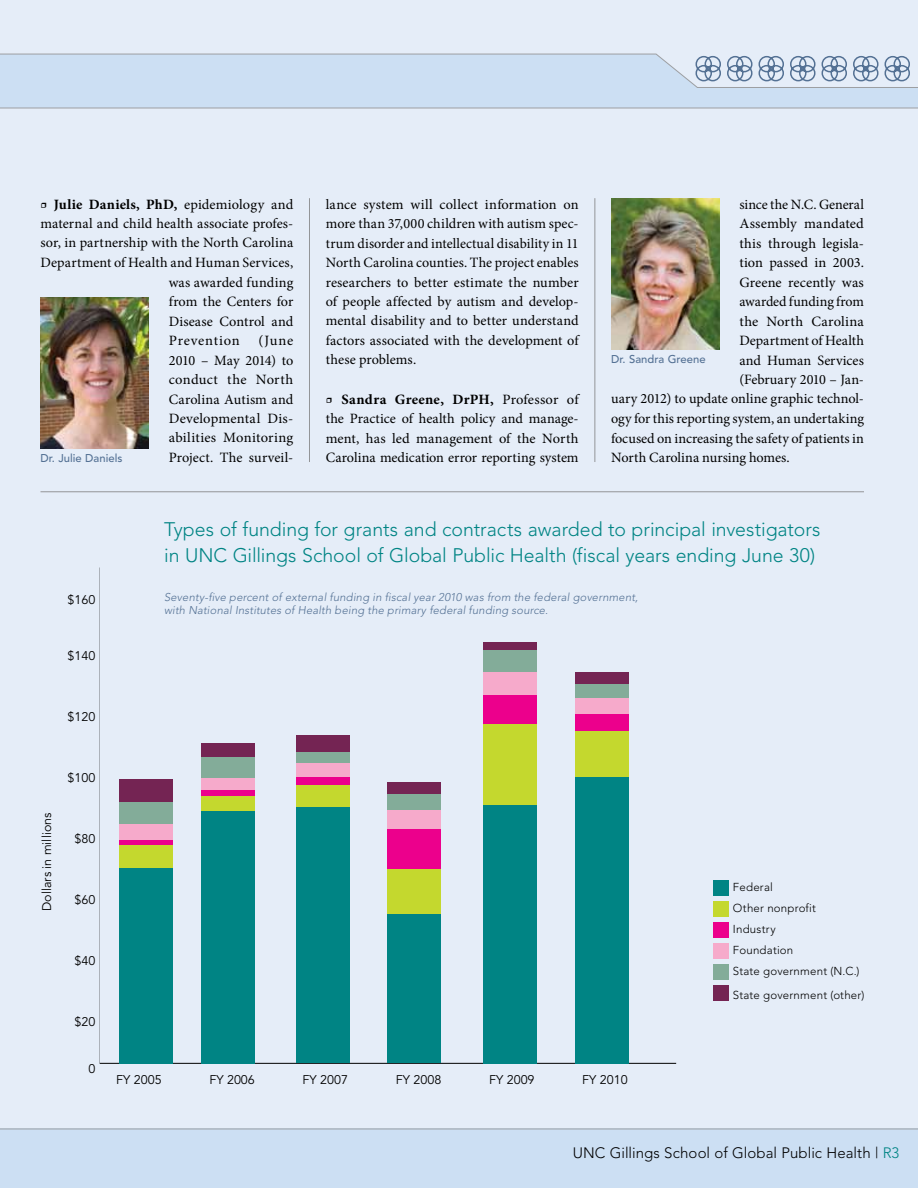
<style>
.page{position:relative;width:918px;height:1188px;background:#e5edf8}
.page>*{position:absolute;margin:0;border:0;box-sizing:border-box;transform-origin:0 0}
.t1{font:300 19.5px/25.5px "Avenir";letter-spacing:-.005em;color:#008484}
.t2{font:300 15px "Avenir";letter-spacing:.005em;color:#000}
.t3{font:14.25px/19.5px "Minion Pro";letter-spacing:.005em;color:#000;text-align:justify}
.t4{font:700 14.25px "Minion Pro";letter-spacing:.015em;color:#000}
.t5{font:14.25px "Minion Pro";letter-spacing:.025em;color:#000}
.t6{font:14.25px "Minion Pro";letter-spacing:.045em;color:#000}
.t7{font:12.6px "Avenir";color:#000}
.t8{font:300 11.55px/21px "Avenir";letter-spacing:.02em;color:#000}
.t9{font:italic 300 11.25px/13.5px "Avenir";letter-spacing:.015em;color:#547194}
.t10{font:500 11.25px "Avenir";color:#547194}
.s1{font-weight:600}
.s2{font-weight:400}
.s3{font-weight:700}
.s4{color:#008484}
</style>
<div class="page">
<svg style="left:0;top:53px;width:918px;height:56px;background:#cbddf0"></svg>
<div style="left:713px;top:943px;width:15px;height:15px;background:#f6aacb"></div>
<div style="left:713px;top:964px;width:15px;height:15px;background:#83ac99"></div>
<div style="left:713px;top:985px;width:15px;height:15px;background:#742453"></div>
<div style="left:713px;top:880px;width:15px;height:15px;background:#008484"></div>
<div style="left:713px;top:901px;width:15px;height:15px;background:#c4d82e"></div>
<div style="left:713px;top:922px;width:15px;height:15px;background:#ec008c"></div>
<hr style="left:309px;top:198px;width:1px;height:264px;background:#939598">
<img style="left:611px;top:198px;width:108px;height:151px">
<hr style="left:594px;top:198px;width:1px;height:264px;background:#939598">
<img style="left:40px;top:297px;width:108px;height:151px">
<div style="left:0;top:1128px;width:918px;height:60px;background:#ccdff3"></div>
<svg style="left:695px;top:55px;width:216px;height:27px"></svg>
<div style="left:202px;top:743px;width:53px;height:15px;background:#742453"></div>
<hr style="left:100px;top:1063px;width:576px;height:1px;background:#000">
<div style="left:119px;top:865px;width:54px;height:198px;background:#008484"></div>
<div style="left:388px;top:914px;width:53px;height:149px;background:#008484"></div>
<div style="left:202px;top:809px;width:53px;height:254px;background:#008484"></div>
<div style="left:296px;top:806px;width:53px;height:257px;background:#008484"></div>
<div style="left:484px;top:805px;width:53px;height:258px;background:#008484"></div>
<div style="left:575px;top:777px;width:53px;height:286px;background:#008484"></div>
<div style="left:119px;top:823px;width:54px;height:17px;background:#f6aacb"></div>
<div style="left:119px;top:801px;width:54px;height:23px;background:#83ac99"></div>
<div style="left:119px;top:780px;width:54px;height:22px;background:#742453"></div>
<div style="left:119px;top:843px;width:54px;height:25px;background:#c4d82e"></div>
<div style="left:388px;top:828px;width:53px;height:41px;background:#ec008c"></div>
<div style="left:388px;top:809px;width:53px;height:20px;background:#f6aacb"></div>
<div style="left:388px;top:793px;width:53px;height:17px;background:#83ac99"></div>
<div style="left:388px;top:782px;width:53px;height:11px;background:#742453"></div>
<div style="left:388px;top:869px;width:53px;height:45px;background:#c4d82e"></div>
<div style="left:484px;top:695px;width:53px;height:29px;background:#ec008c"></div>
<div style="left:484px;top:672px;width:53px;height:23px;background:#f6aacb"></div>
<div style="left:484px;top:650px;width:53px;height:21px;background:#83ac99"></div>
<div style="left:484px;top:643px;width:53px;height:7px;background:#742453"></div>
<div style="left:484px;top:724px;width:53px;height:81px;background:#c4d82e"></div>
<div style="left:575px;top:712px;width:53px;height:21px;background:#ec008c"></div>
<div style="left:575px;top:697px;width:53px;height:17px;background:#f6aacb"></div>
<div style="left:575px;top:684px;width:53px;height:13px;background:#83ac99"></div>
<div style="left:575px;top:672px;width:53px;height:12px;background:#742453"></div>
<div style="left:575px;top:731px;width:53px;height:46px;background:#c4d82e"></div>
<div style="left:119px;top:840px;width:54px;height:5px;background:#ec008c"></div>
<div style="left:202px;top:777px;width:53px;height:13px;background:#f6aacb"></div>
<div style="left:202px;top:757px;width:53px;height:20px;background:#83ac99"></div>
<div style="left:202px;top:795px;width:53px;height:16px;background:#c4d82e"></div>
<div style="left:202px;top:790px;width:53px;height:6px;background:#ec008c"></div>
<div style="left:296px;top:762px;width:53px;height:15px;background:#f6aacb"></div>
<div style="left:296px;top:750px;width:53px;height:12px;background:#83ac99"></div>
<div style="left:296px;top:735px;width:53px;height:17px;background:#742453"></div>
<div style="left:296px;top:784px;width:53px;height:23px;background:#c4d82e"></div>
<div style="left:296px;top:777px;width:53px;height:7px;background:#ec008c"></div>
<hr style="left:40px;top:491px;width:824px;height:1px;background:#939598">
<p class="t4" style="left:40px;top:194px;width:254px"><span class="s1">•</span> Julie Daniels, PhD, <span class="s2">epidemiology and</span></p>
<p class="t3" style="left:40px;top:214px;width:254px">maternal and child health associate profes-</p>
<p class="t3" style="left:40px;top:233px;width:254px">sor, in partnership with the North Carolina</p>
<p class="t3" style="left:40px;top:253px;width:254px">Department of Health and Human Services,</p>
<p class="t3" style="left:169px;top:272px;width:126px">was awarded funding</p>
<p class="t3" style="left:169px;top:292px;width:126px">from the Centers for</p>
<p class="t3" style="left:169px;top:311px;width:126px">Disease Control and</p>
<p class="t6" style="left:169px;top:331px;width:72px">Prevention</p>
<p class="t3" style="left:169px;top:331px;width:126px;text-indent:90px">(June 2010 – May 2014) to conduct the North Carolina Autism and Developmental Dis&shy;abilities Monitoring Project. The surveil-</p>
<p class="t10" style="left:40px;top:452px;width:83px">Dr. Julie Daniels</p>
<p class="t3" style="left:326px;top:194px;width:254px">lance system will collect information on more than 37,000 children with autism spec&shy;trum disorder and intellectual disability in 11<br>North Carolina counties. The project enables researchers to better estimate the number of people affected by autism and develop&shy;mental disability and to better understand factors associated with the development of these problems.</p>
<p class="t3" style="left:326px;top:389px;width:254px"><span class="s1">•</span> <span class="s3">Sandra Greene, DrPH,</span> Professor of the Practice of health policy and manage&shy;ment, has led management of the North Carolina medication error reporting system</p>
<p class="t3" style="left:739px;top:194px;width:126px">since the N.C. General</p>
<p class="t3" style="left:739px;top:214px;width:126px">Assembly mandated</p>
<p class="t3" style="left:739px;top:233px;width:126px">this through legisla-</p>
<p class="t3" style="left:739px;top:253px;width:126px">tion passed in 2003.</p>
<p class="t3" style="left:739px;top:272px;width:126px">Greene recently was</p>
<p class="t3" style="left:739px;top:292px;width:126px">awarded funding from</p>
<p class="t5" style="left:739px;top:311px;width:126px">the North Carolina</p>
<p class="t3" style="left:739px;top:331px;width:126px">Department of Health</p>
<p class="t3" style="left:739px;top:350px;width:126px">and Human Services</p>
<p class="t3" style="left:739px;top:370px;width:126px">(February 2010 – Jan-</p>
<p class="t3" style="left:611px;top:389px;width:254px">uary 2012) to update online graphic technol-</p>
<p class="t3" style="left:611px;top:409px;width:254px">ogy for this reporting system, an undertaking</p>
<p class="t3" style="left:611px;top:428px;width:254px">focused on increasing the safety of patients in</p>
<p class="t3" style="left:611px;top:448px;width:180px">North Carolina nursing homes.</p>
<p class="t10" style="left:611px;top:353px;width:96px">Dr. Sandra Greene</p>
<h1 class="t1" style="left:164px;top:517px;width:658px">Types of funding for grants and contracts awarded to principal investigators in UNC Gillings School of Global Public Health (fiscal years ending June 30)</h1>
<p class="t7" style="left:68px;top:592px;width:29px">$160</p>
<p class="t9" style="left:164px;top:590px;width:475px">Seventy-five percent of external funding in fiscal year 2010 was from the federal government, with National Institutes of Health being the primary federal funding source.</p>
<p class="t7" style="left:68px;top:648px;width:29px">$140</p>
<p class="t7" style="left:68px;top:709px;width:29px">$120</p>
<p class="t7" style="left:40px;top:911px;width:100px;rotate:-90deg">Dollars in millions</p>
<p class="t7" style="left:68px;top:770px;width:29px">$100</p>
<p class="t7" style="left:75px;top:831px;width:22px">$80</p>
<p class="t7" style="left:75px;top:892px;width:22px">$60</p>
<p class="t7" style="left:75px;top:953px;width:22px">$40</p>
<p class="t7" style="left:75px;top:1014px;width:22px">$20</p>
<p class="t7" style="left:89px;top:1061px;width:8px">0</p>
<p class="t7" style="left:116px;top:1072px;width:47px">FY 2005</p>
<p class="t7" style="left:209px;top:1072px;width:47px">FY 2006</p>
<p class="t7" style="left:303px;top:1072px;width:47px">FY 2007</p>
<p class="t7" style="left:396px;top:1072px;width:47px">FY 2008</p>
<p class="t7" style="left:489px;top:1072px;width:47px">FY 2009</p>
<p class="t7" style="left:582px;top:1072px;width:47px">FY 2010</p>
<p class="t8" style="left:733px;top:877px;width:128px">Federal<br>Other nonprofit<br>Industry<br>Foundation<br>State government (N.C.)</p>
<p class="t8" style="left:733px;top:984px;width:133px">State government (other)</p>
<p class="t2" style="left:573px;top:1144px;width:328px">UNC Gillings School of Global Public Health | <span class="s4">R3</span></p>
</div>
